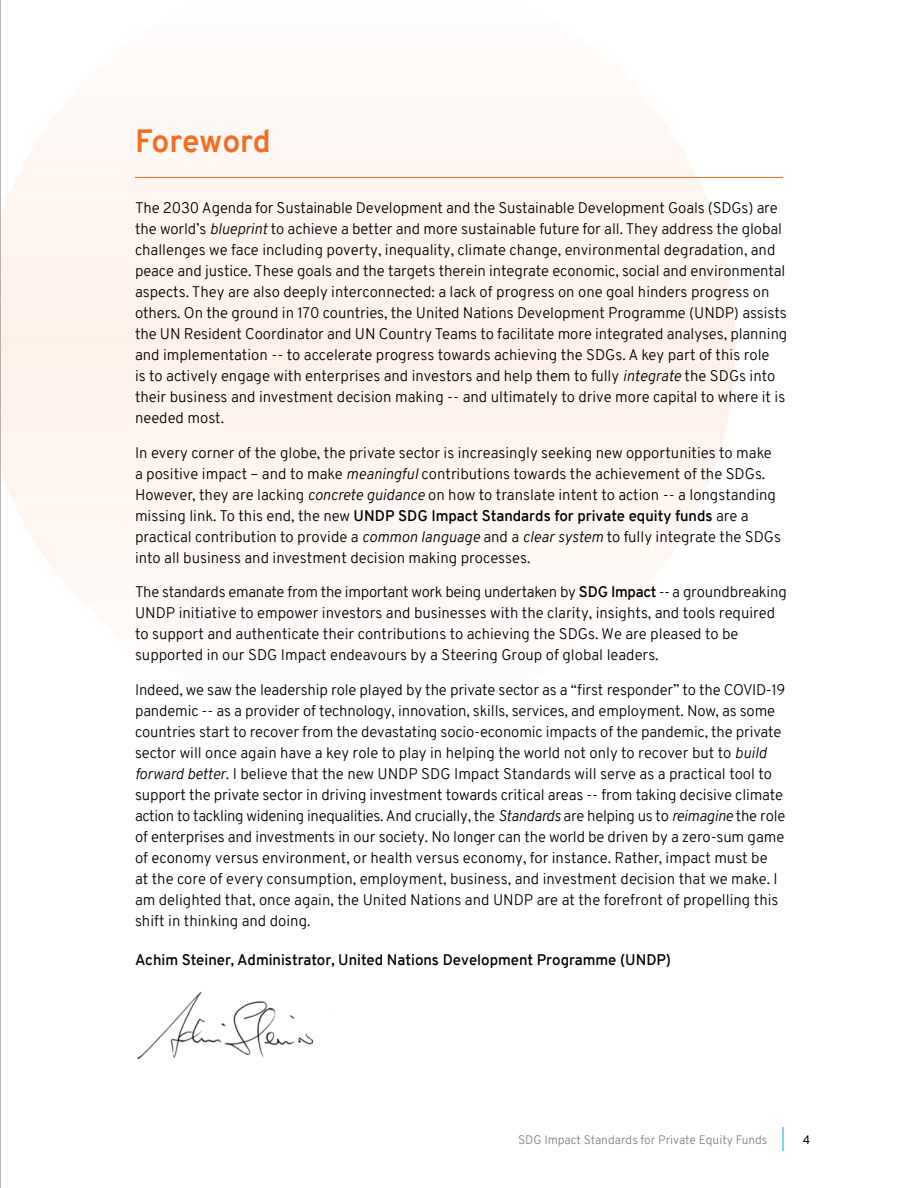
<style>
.page{position:relative;width:918px;height:1188px;background:#fff}
.page>*{position:absolute;margin:0;border:0;box-sizing:border-box;transform-origin:0 0}
.t1{font:700 31.5px "Overpass";letter-spacing:-.01em;color:#f36e24}
.t2{font:300 15px/21px "Overpass";color:#000}
.t3{font:600 15px "Overpass";color:#000}
.t4{font:300 12px "Overpass";color:#808080}
.t5{font:12px "Overpass";color:#000}
.s1{font-style:italic}
.s2{font-weight:600}
</style>
<div class="page">
<svg style="left:783px;top:1127px;width:1px;height:24px"></svg>
<hr style="left:0;top:0;width:1px;height:1188px;background:#000">
<svg style="left:0;top:0;width:736px;height:722px"></svg>
<hr style="left:135px;top:177px;width:648px;height:1px;background:#f36e24">
<img style="left:137px;top:991px;width:177px;height:69px">
<h1 class="t1" style="left:135px;top:118px;width:137px">Foreword</h1>
<p class="t2" style="left:135px;top:198px;width:654px">The 2030 Agenda for Sustainable Development and the Sustainable Development Goals (SDGs) are the world’s <span class="s1">blueprint</span> to achieve a better and more sustainable future for all. They address the global challenges we face including poverty, inequality, climate change, environmental degradation, and peace and justice. These goals and the targets therein integrate economic, social and environmental aspects. They are also deeply interconnected: a lack of progress on one goal hinders progress on others. On the ground in 170 countries, the United Nations Development Programme (UNDP) assists the UN Resident Coordinator and UN Country Teams to facilitate more integrated analyses, planning and implementation -- to accelerate progress towards achieving the SDGs. A key part of this role<br>is to actively engage with enterprises and investors and help them to fully <span class="s1">integrate</span> the SDGs into their business and investment decision making -- and ultimately to drive more capital to where it is needed most.</p>
<p class="t2" style="left:135px;top:442px;width:648px">In every corner of the globe, the private sector is increasingly seeking new opportunities to make a positive impact – and to make <span class="s1">meaningful</span> contributions towards the achievement of the SDGs.<br>However, they are lacking <span class="s1">concrete guidance</span> on how to translate intent to action -- a longstanding missing link. To this end, the new <span class="s2">UNDP SDG Impact Standards for private equity funds</span> are a practical contribution to provide a <span class="s1">common language</span> and a <span class="s1">clear system</span> to fully integrate the SDGs into all business and investment decision making processes.</p>
<p class="t2" style="left:135px;top:582px;width:653px">The standards emanate from the important work being undertaken by <span class="s2">SDG Impact</span> -- a groundbreaking UNDP initiative to empower investors and businesses with the clarity, insights, and tools required to support and authenticate their contributions to achieving the SDGs. We are pleased to be supported in our SDG Impact endeavours by a Steering Group of global leaders.</p>
<p class="t2" style="left:135px;top:679px;width:652px">Indeed, we saw the leadership role played by the private sector as a “first responder” to the COVID-19 pandemic -- as a provider of technology, innovation, skills, services, and employment. Now, as some countries start to recover from the devastating socio-economic impacts of the pandemic, the private sector will once again have a key role to play in helping the world not only to recover but to <span class="s1">build forward better</span>. I believe that the new UNDP SDG Impact Standards will serve as a practical tool to support the private sector in driving investment towards critical areas -- from taking decisive climate action to tackling widening inequalities. And crucially, the <span class="s1">Standards</span> are helping us to <span class="s1">reimagine</span> the role of enterprises and investments in our society. No longer can the world be driven by a zero-sum game of economy versus environment, or health versus economy, for instance. Rather, impact must be<br>at the core of every consumption, employment, business, and investment decision that we make. I am delighted that, once again, the United Nations and UNDP are at the forefront of propelling this shift in thinking and doing.</p>
<p class="t3" style="left:135px;top:949px;width:538px">Achim Steiner, Administrator, United Nations Development Programme (UNDP)</p>
<p class="t4" style="left:518px;top:1131px;width:251px">SDG Impact Standards for Private Equity Funds</p>
<p class="t5" style="left:803px;top:1131px;width:9px">4</p>
</div>
